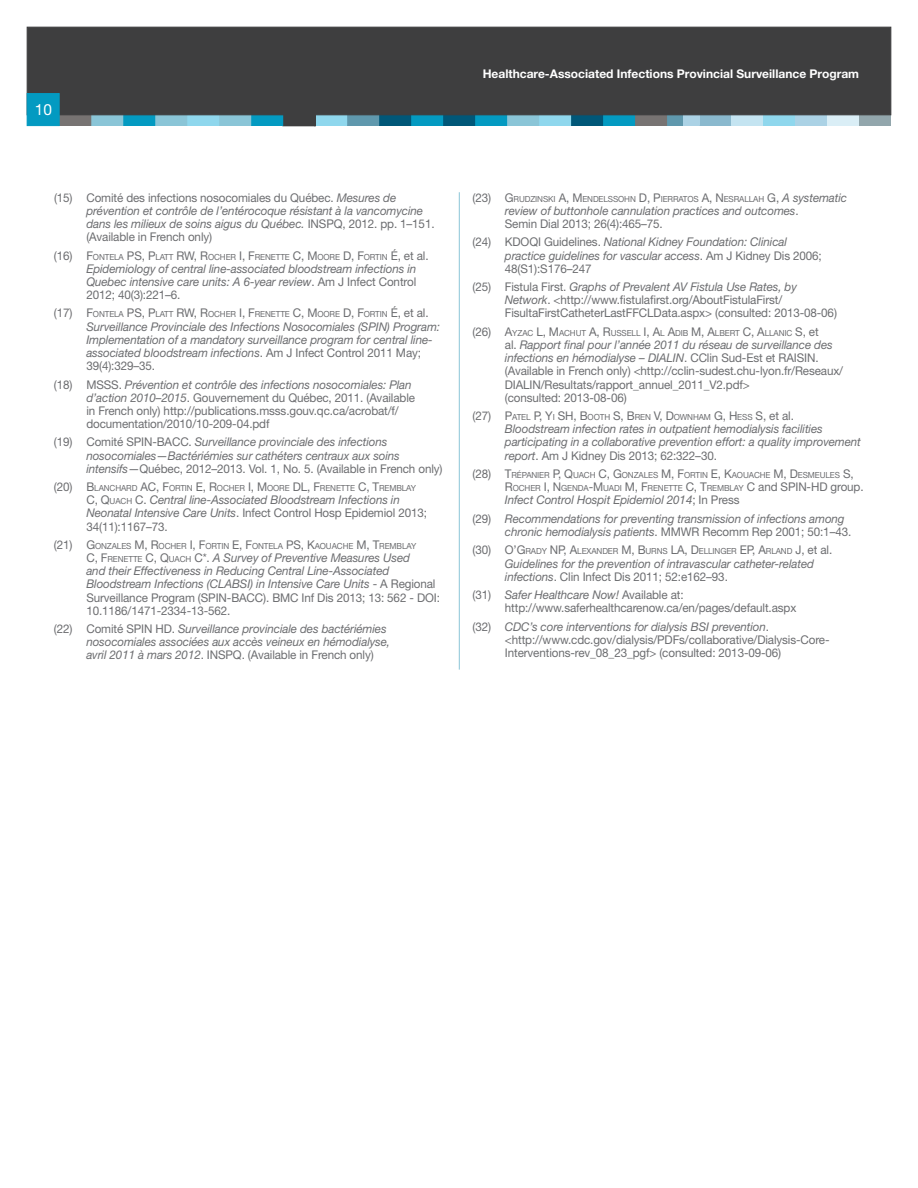
<style>
.page{position:relative;width:918px;height:1188px;background:#fff}
.page>*{position:absolute;margin:0;border:0;box-sizing:border-box;transform-origin:0 0}
.t1{font:15.3px "Helvetica Neue";color:#fff}
.t2{font:italic 12px/13.2px "Helvetica Neue";letter-spacing:-.01em;color:#6c6d70}
.t3{font:12px/13.2px "Helvetica Neue";letter-spacing:-.01em;color:#6c6d70}
.t4{font:700 12px "Helvetica Neue";color:#fff}
.t5{font:8.4px/13.2px "Helvetica Neue";letter-spacing:-.015em;color:#6c6d70}
.s1{font-style:normal}
.s2{font-size:12px}
.s3{font-style:italic}
.s4{font-style:normal;font-size:8.4px}
.s5{font-style:italic;font-size:12px}
</style>
<div class="page">
<div style="left:859px;top:110px;width:32px;height:16px;background:#92a6ac"></div>
<div style="left:827px;top:110px;width:32px;height:16px;background:#daeef6"></div>
<div style="left:795px;top:110px;width:32px;height:16px;background:#abd2e5"></div>
<div style="left:763px;top:110px;width:32px;height:16px;background:#8fd7ed"></div>
<svg style="left:59px;top:115px;width:704px;height:11px;background:#539cb2"></svg>
<div style="left:27px;top:27px;width:864px;height:88px;background:#3e3e3f"></div>
<div style="left:27px;top:93px;width:32px;height:33px;background:#039ac1"></div>
<hr style="left:459px;top:192px;width:1px;height:478px;background:#8ac5d7">
<p class="t1" style="left:35px;top:100px;width:18px">10</p>
<p class="t4" style="left:483px;top:67px;width:378px">Healthcare-Associated Infections Provincial Surveillance Program</p>
<p class="t2" style="left:86px;top:191px;width:350px;text-indent:-32px"><span class="s1">(15) Comité des infections nosocomiales du Québec.</span> Mesures de prévention et contrôle de l’entérocoque résistant à la vancomycine dans les milieux de soins aigus du Québec. <span class="s1">INSPQ, 2012. pp. 1–151. (Available in French only)</span></p>
<p class="t5" style="left:54px;top:250px;width:376px"><span class="s2">(16)</span> <span class="s2">F</span>ONTELA <span class="s2">PS, P</span>LATT <span class="s2">RW, R</span>OCHER <span class="s2">I, F</span>RENETTE <span class="s2">C, M</span>OORE <span class="s2">D, F</span>ORTI N <span class="s2">É,</span> <span class="s2">et al.</span></p>
<p class="t2" style="left:86px;top:262px;width:331px;text-align:justify">Epidemiology of central line-associated bloodstream infections in Quebec intensive care units: A 6-year review<span class="s1">. Am J Infect Control 2012; 40(3):221–6.</span></p>
<p class="t5" style="left:54px;top:308px;width:376px"><span class="s2">(17)</span> <span class="s2">F</span>ONTELA <span class="s2">PS, P</span>LATT <span class="s2">RW, R</span>OCHER <span class="s2">I, F</span>RENETTE <span class="s2">C, M</span>OORE <span class="s2">D, F</span>ORTI N <span class="s2">É,</span> <span class="s2">et al.</span></p>
<p class="t2" style="left:86px;top:320px;width:355px">Surveillance Provinciale des Infections Nosocomiales (SPIN) Program:<br>Implementation of a mandatory surveillance program for central line&shy;associated bloodstream infections<span class="s1">. Am J Infect Control 2011 May; 39(4):329–35.</span></p>
<p class="t3" style="left:86px;top:377px;width:330px;text-indent:-32px">(18) MSSS. <span class="s3">Prévention et contrôle des infections nosocomiales: Plan d’action 2010–2015</span>. Gouvernement du Québec, 2011. (Available in French only) http://publications.msss.gouv.qc.ca/acrobat/f/ documentation/2010/10-209-04.pdf</p>
<p class="t2" style="left:86px;top:435px;width:358px;text-indent:-32px"><span class="s1">(19) Comité SPIN-BACC.</span> Surveillance provinciale des infections nosocomiales—Bactériémies sur cathéters centraux aux soins intensifs<span class="s1">—Québec, 2012–2013. Vol. 1, No. 5. (Available in French only)</span></p>
<p class="t5" style="left:54px;top:481px;width:364px"><span class="s2">(20)</span> <span class="s2">B</span>LANCHARD <span class="s2">AC, F</span>ORTI N <span class="s2">E, R</span>OCHER <span class="s2">I, M</span>OORE <span class="s2">DL, F</span>RENETTE <span class="s2">C, T</span>REMBLAY</p>
<p class="t2" style="left:86px;top:493px;width:342px"><span class="s1">C, Q</span><span class="s4">UACH</span> <span class="s1">C</span><span class="s1">.</span> Central line-Associated Bloodstream Infections in<br>Neonatal Intensive Care Units<span class="s1">. Infect Control Hosp Epidemiol 2013;<br>34(11):1167–73.</span></p>
<p class="t5" style="left:54px;top:539px;width:364px"><span class="s2">(21)</span> <span class="s2">G</span>ONZALES <span class="s2">M, R</span>OCHER <span class="s2">I, F</span>ORTI N <span class="s2">E, F</span>ONTELA <span class="s2">PS, K</span>AOUACHE <span class="s2">M, T</span>REMBLAY</p>
<p class="t2" style="left:86px;top:551px;width:355px"><span class="s1">C, F</span><span class="s4">RENETTE</span> <span class="s1">C, Q</span><span class="s4">UACH</span> <span class="s1">C</span><span class="s1">*.</span> A Survey of Preventive Measures Used<br>and their Effectiveness in Reducing Central Line-Associated Bloodstream Infections (CLABSI) in Intensive Care Units <span class="s1">- A Regional Surveillance Program (SPIN-BACC). BMC Inf Dis 2013; 13: 562 - DOI:<br>10.1186/1471-2334-13-562.</span></p>
<p class="t2" style="left:86px;top:622px;width:305px;text-indent:-32px"><span class="s1">(22) Comité SPIN HD.</span> Surveillance provinciale des bactériémies nosocomiales associées aux accès veineux en hémodialyse, avril 2011 à mars 2012<span class="s1">. INSPQ. (Available in French only)</span></p>
<p class="t5" style="left:473px;top:192px;width:376px"><span class="s2">(23)</span> <span class="s2">G</span>RUDZI NSKI <span class="s2">A, M</span>ENDELSSOHN <span class="s2">D, P</span>I ERRATOS <span class="s2">A, N</span> ESRALLAH <span class="s2">G</span><span class="s2">,</span> <span class="s5">A systematic</span></p>
<p class="t2" style="left:505px;top:204px;width:295px">review of buttonhole cannulation practices and outcomes<span class="s1">.<br>Semin Dial 2013; 26(4):465–75.</span></p>
<p class="t2" style="left:505px;top:235px;width:318px;text-indent:-32px"><span class="s1">(24) KDOQI Guidelines.</span> National Kidney Foundation: Clinical practice guidelines for vascular access<span class="s1">. Am J Kidney Dis 2006;<br>48(S1):S176–247</span></p>
<p class="t3" style="left:505px;top:280px;width:334px;text-indent:-32px">(25) Fistula First. <span class="s3">Graphs of Prevalent AV Fistula Use Rates, by<br>Network</span>. &lt;http://www.fistulafirst.org/AboutFistulaFirst/<br>FisultaFirstCatheterLastFFCLData.aspx&gt; (consulted: 2013-08-06)</p>
<p class="t5" style="left:472px;top:326px;width:348px"><span class="s2">(26)</span> <span class="s2">A</span>YZAC <span class="s2">L, M</span>ACHUT <span class="s2">A, R</span>USSELL <span class="s2">I, A</span>L <span class="s2">A</span>DIB <span class="s2">M, A</span>LBERT <span class="s2">C, A</span>LLANI C <span class="s2">S</span><span class="s2">, et</span></p>
<p class="t3" style="left:505px;top:338px;width:340px">al. <span class="s3">Rapport final pour l’année 2011 du réseau de surveillance des infections en hémodialyse – DIALIN</span>. CClin Sud-Est et RAISIN. (Available in French only) &lt;http://cclin-sudest.chu-lyon.fr/Reseaux/ DIALIN/Resultats/rapport_annuel_2011_V2.pdf&gt;<br>(consulted: 2013-08-06)</p>
<p class="t5" style="left:472px;top:410px;width:323px"><span class="s2">(27)</span> <span class="s2">P</span>ATEL <span class="s2">P, Y</span>I <span class="s2">SH , B</span>OOTH <span class="s2">S, B</span>REN <span class="s2">V, D</span>OWNHAM <span class="s2">G, H</span> ESS <span class="s2">S</span><span class="s2">, et al.</span></p>
<p class="t2" style="left:505px;top:422px;width:358px">Bloodstream infection rates in outpatient hemodialysis facilities participating in a collaborative prevention effort: a quality improvement report<span class="s1">. Am J Kidney Dis 2013; 62:322–30.</span></p>
<p class="t5" style="left:505px;top:468px;width:360px;text-indent:-32px"><span class="s2">(28)</span> <span class="s2">T</span>RÉPANI ER <span class="s2">P, Q</span>UACH <span class="s2">C, G</span>ONZALES <span class="s2">M, F</span>ORTI N <span class="s2">E, K</span>AOUACHE <span class="s2">M, D</span>ESM EULES <span class="s2">S,<br>R</span>OCHER <span class="s2">I, N</span> GENDA<span class="s2">-M</span>UADI <span class="s2">M, F</span>RENETTE <span class="s2">C, T</span>REMBLAY <span class="s2">C</span> <span class="s2">and SPIN-HD group.</span></p>
<p class="t2" style="left:472px;top:491px;width:374px;line-height:18.6px;text-indent:32px">Infect Control Hospit Epidemiol 2014<span class="s1">; In Press<br>(29)</span> Recommendations for preventing transmission of infections among</p>
<p class="t2" style="left:505px;top:525px;width:348px">chronic hemodialysis patients<span class="s1">. MMWR Recomm Rep 2001; 50:1–43.</span></p>
<p class="t5" style="left:472px;top:545px;width:361px"><span class="s2">(30)</span> <span class="s2">O’G</span>RADY <span class="s2">N P, A</span>LEXANDER <span class="s2">M, B</span>URNS <span class="s2">LA, D</span>ELLI NGER <span class="s2">EP, A</span>RLAND <span class="s2">J</span><span class="s2">, et al.</span></p>
<p class="t2" style="left:505px;top:557px;width:311px">Guidelines for the prevention of intravascular catheter-related infections<span class="s1">. Clin Infect Dis 2011; 52:e162–93.</span></p>
<p class="t3" style="left:505px;top:588px;width:293px;text-indent:-32px">(31) <span class="s3">Safer Healthcare Now!</span> Available at: http://www.saferhealthcarenow.ca/en/pages/default.aspx</p>
<p class="t3" style="left:505px;top:620px;width:326px;text-indent:-32px">(32) <span class="s3">CDC’s core interventions for dialysis BSI prevention</span>. &lt;http://www.cdc.gov/dialysis/PDFs/collaborative/Dialysis-Core-<br>Interventions-rev_08_23_pgf&gt; (consulted: 2013-09-06)</p>
</div>
